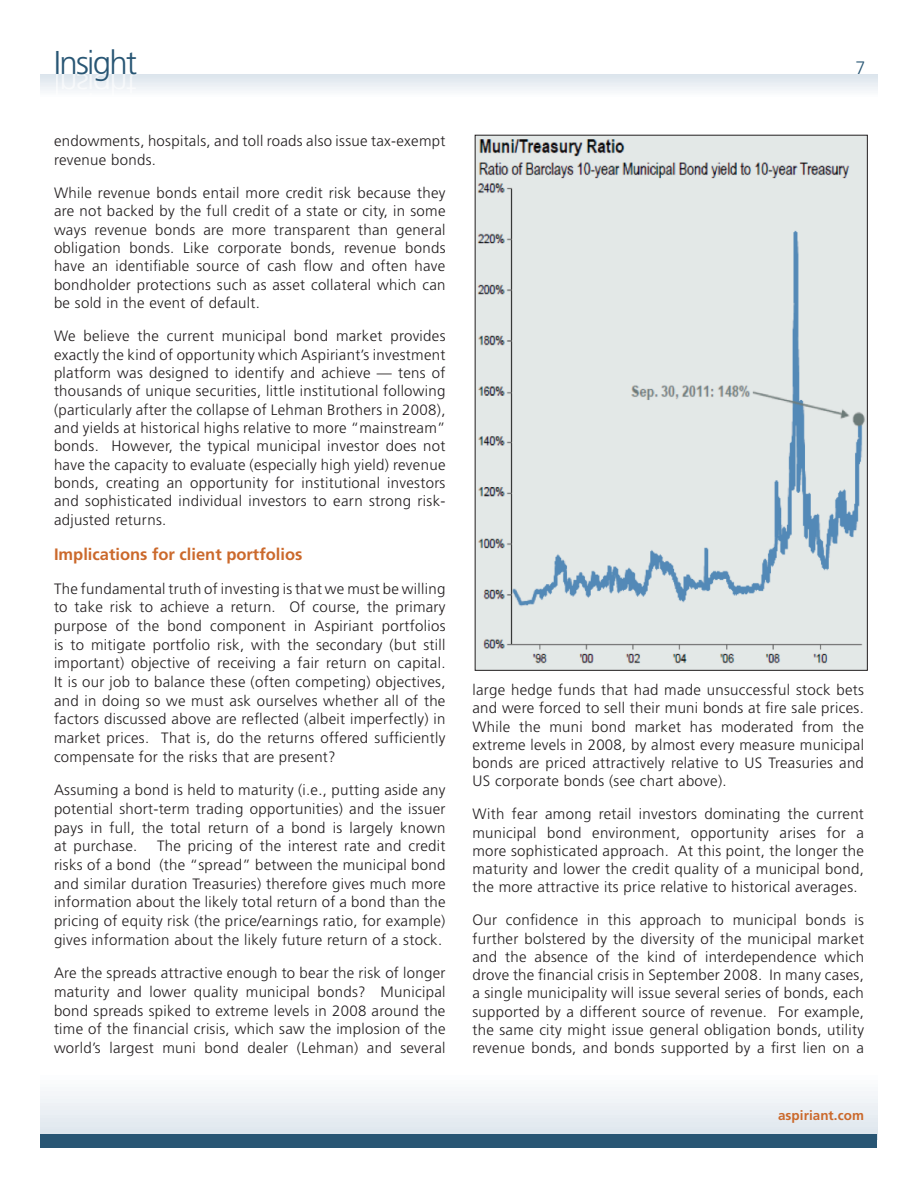
<style>
.page{position:relative;width:918px;height:1188px;background:#fff}
.page>*{position:absolute;margin:0;border:0;box-sizing:border-box;transform-origin:0 0}
.t1{font:300 33px "Frutiger LT Std";letter-spacing:-.05em;color:#285674}
.t2{font:300 18px "Frutiger LT Std";color:#285674}
.t3{font:700 16.5px "Frutiger LT Std";color:#cb692c}
.t4{font:300 15px/18.6px "Frutiger LT Std";letter-spacing:.02em;color:#231f20;text-align:justify}
.t5{font:700 13.5px "Frutiger LT Std";letter-spacing:.005em;color:#cb692c}
</style>
<div class="page">
<div style="left:40px;top:978px;width:838px;height:162px;background:linear-gradient(to bottom,#fff,#e9eef3)"></div>
<div style="left:40px;top:74px;width:838px;height:56px;background:linear-gradient(to bottom,#e7edf2,#fff)"></div>
<div style="left:40px;top:1134px;width:838px;height:14px;background:#285674"></div>
<img style="left:477px;top:137px;width:389px;height:532px">
<svg style="left:56px;top:74px;width:81px;height:22px"></svg>
<h1 class="t1" style="left:54px;top:44px;width:85px">Insight</h1>
<p class="t4" style="left:54px;top:132px;width:393px">endowments, hospitals, and toll roads also issue tax-exempt revenue bonds.</p>
<p class="t4" style="left:54px;top:184px;width:393px">While revenue bonds entail more credit risk because they are not backed by the full credit of a state or city, in some ways revenue bonds are more transparent than general obligation bonds. Like corporate bonds, revenue bonds have an identifiable source of cash flow and often have bondholder protections such as asset collateral which can be sold in the event of default.</p>
<p class="t4" style="left:54px;top:327px;width:393px">We believe the current municipal bond market provides exactly the kind of opportunity which Aspiriant’s investment platform was designed to identify and achieve — tens of thousands of unique securities, little institutional following (particularly after the collapse of Lehman Brothers in 2008), and yields at historical highs relative to more “mainstream” bonds. However, the typical municipal investor does not have the capacity to evaluate (especially high yield) revenue bonds, creating an opportunity for institutional investors and sophisticated individual investors to earn strong risk&shy;adjusted returns.</p>
<p class="t3" style="left:54px;top:545px;width:250px">Implications for client portfolios</p>
<p class="t4" style="left:54px;top:579px;width:393px">The fundamental truth of investing is that we must be willing to take risk to achieve a return. Of course, the primary purpose of the bond component in Aspiriant portfolios is to mitigate portfolio risk, with the secondary (but still important) objective of receiving a fair return on capital.<br>It is our job to balance these (often competing) objectives, and in doing so we must ask ourselves whether all of the factors discussed above are reflected (albeit imperfectly) in market prices. That is, do the returns offered sufficiently compensate for the risks that are present?</p>
<p class="t4" style="left:54px;top:781px;width:393px">Assuming a bond is held to maturity (i.e., putting aside any potential short-term trading opportunities) and the issuer pays in full, the total return of a bond is largely known at purchase.</p>
<p class="t4" style="left:54px;top:837px;width:393px;text-indent:103px">The pricing of the interest rate and credit risks of a bond (the “spread” between the municipal bond and similar duration Treasuries) therefore gives much more information about the likely total return of a bond than the pricing of equity risk (the price/earnings ratio, for example) gives information about the likely future return of a stock.</p>
<p class="t4" style="left:54px;top:964px;width:393px">Are the spreads attractive enough to bear the risk of longer maturity and lower quality municipal bonds? Municipal bond spreads spiked to extreme levels in 2008 around the time of the financial crisis, which saw the implosion of the world’s largest muni bond dealer (Lehman) and several</p>
<p class="t2" style="left:855px;top:58px;width:12px">7</p>
<p class="t4" style="left:473px;top:681px;width:393px;line-height:18.1px">large hedge funds that had made unsuccessful stock bets and were forced to sell their muni bonds at fire sale prices.<br>While the muni bond market has moderated from the extreme levels in 2008, by almost every measure municipal bonds are priced attractively relative to US Treasuries and US corporate bonds (see chart above).</p>
<p class="t4" style="left:473px;top:805px;width:393px;line-height:18.1px">With fear among retail investors dominating the current municipal bond environment, opportunity arises for a more sophisticated approach. At this point, the longer the maturity and lower the credit quality of a municipal bond, the more attractive its price relative to historical averages.</p>
<p class="t4" style="left:473px;top:911px;width:393px;line-height:18.1px">Our confidence in this approach to municipal bonds is further bolstered by the diversity of the municipal market and the absence of the kind of interdependence which drove the financial crisis in September 2008. In many cases, a single municipality will issue several series of bonds, each supported by a different source of revenue. For example, the same city might issue general obligation bonds, utility revenue bonds, and bonds supported by a first lien on a</p>
<p class="t5" style="left:778px;top:1107px;width:87px">aspiriant.com</p>
</div>
